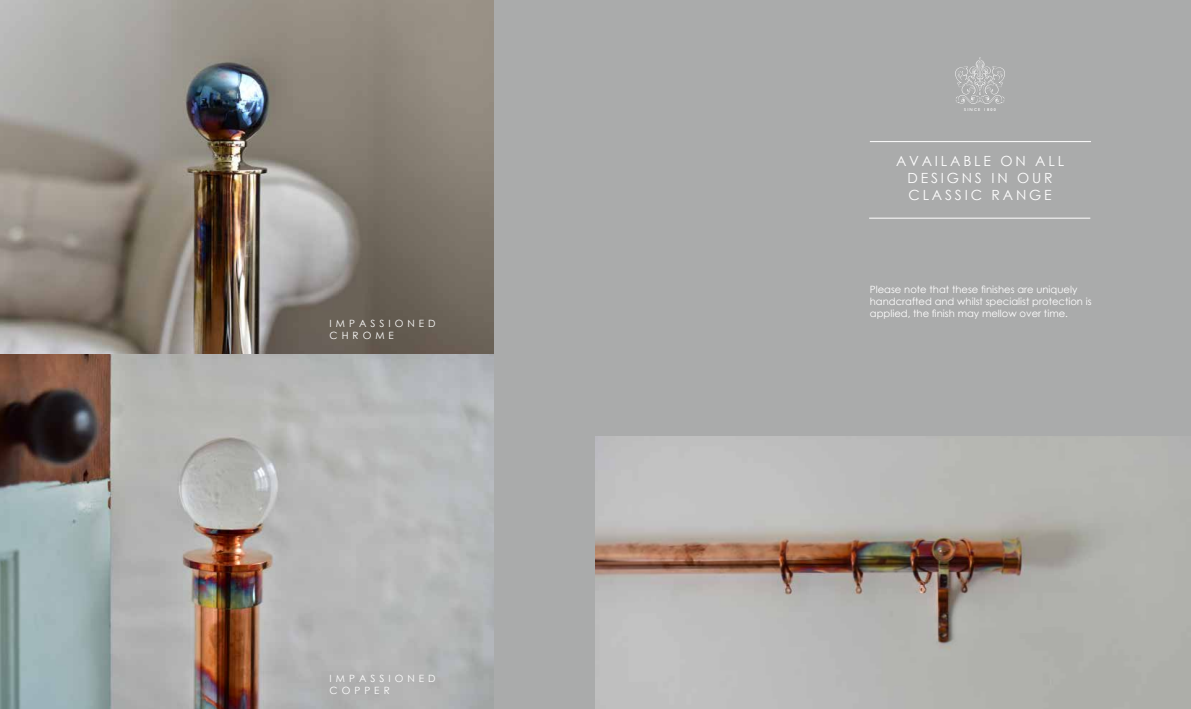
<style>
.page{position:relative;width:1191px;height:709px;background:#fff}
.page>*{position:absolute;margin:0;border:0;box-sizing:border-box;transform-origin:0 0}
.t1{font:14px/16.8px "Century Gothic";letter-spacing:.2em;color:#fff;text-align:center}
.t2{font:10px/12px "Century Gothic";color:#fff}
.t3{font:10px/12px "Century Gothic";letter-spacing:.4em;color:#fff}
.t4{font:4.3px "Gill Sans";color:#fff}
</style>
<div class="page">
<div style="left:388px;top:0;width:803px;height:709px;background:#aaabab"></div>
<img style="left:0;top:0;width:493px;height:709px">
<hr style="left:870px;top:141px;width:221px;height:1px;background:#fff">
<hr style="left:869px;top:218px;width:221px;height:1px;background:#fff">
<img style="left:595px;top:437px;width:550px;height:272px">
<svg style="left:955px;top:57px;width:50px;height:47px"></svg>
<p class="t3" style="left:330px;top:317px;width:107px">IMPASSIONED<br>CHROME</p>
<p class="t3" style="left:330px;top:672px;width:107px">IMPASSIONED<br>COPPER</p>
<p class="t4" style="left:964px;top:107px;width:33px">S I N C E 1 8 0 0</p>
<h1 class="t1" style="left:896px;top:153px;width:170px">AVAILABLE ON ALL<br>DESIGNS IN OUR<br>CLASSIC RANGE</h1>
<p class="t2" style="left:870px;top:283px;width:223px">Please note that these finishes are uniquely handcrafted and whilst specialist protection is applied, the finish may mellow over time.</p>
</div>
